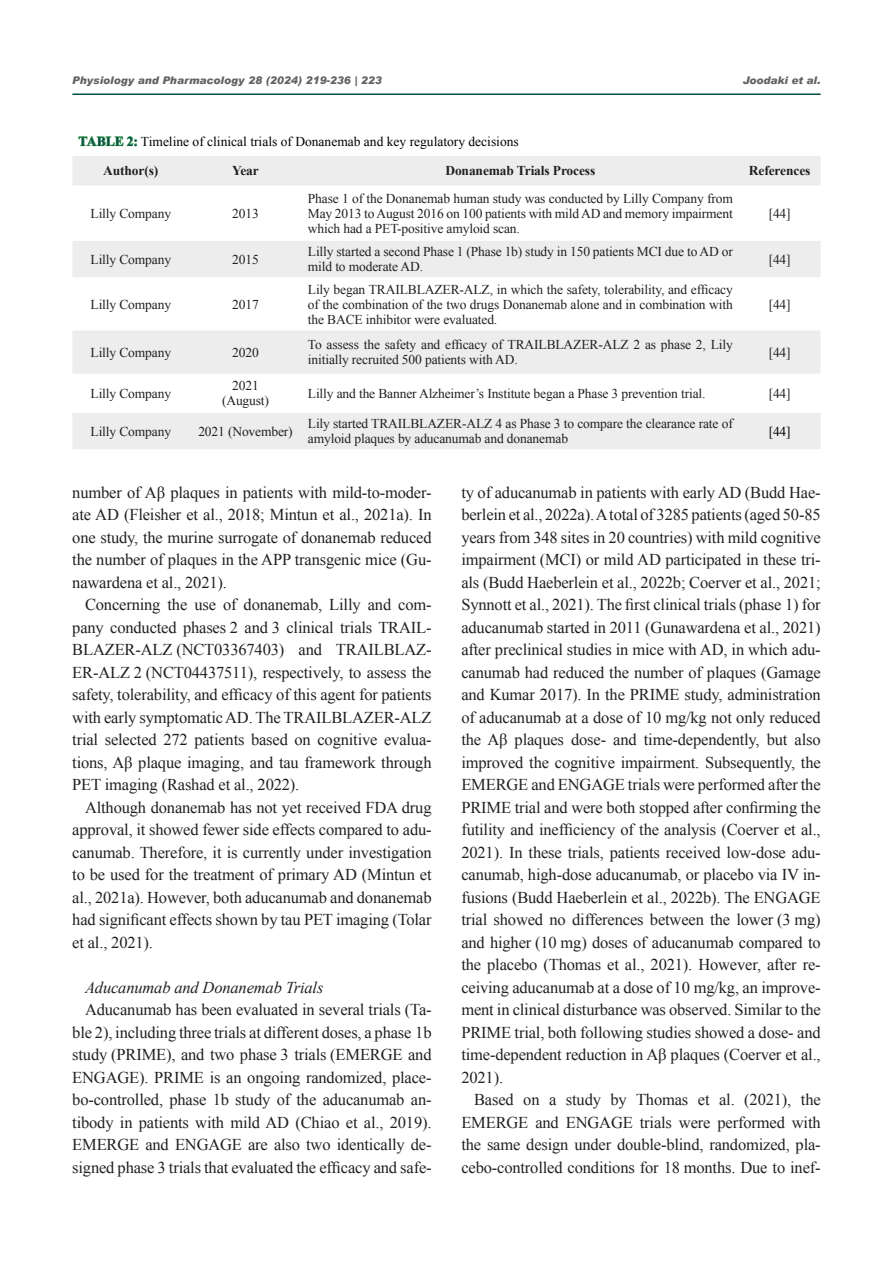
<style>
.page{position:relative;width:893px;height:1263px;background:#fff}
.page>*{position:absolute;margin:0;border:0;box-sizing:border-box;transform-origin:0 0}
.new_mant_style{font:16.5px/22.5px "Times New Roman";letter-spacing:-.01em;color:#231f20;text-align:justify}
.new_mant_style-2{font:italic 16.5px "Times New Roman";letter-spacing:-.01em;color:#231f20}
.Table{font:13.5px/15px "Times New Roman";letter-spacing:-.01em;color:#231f20}
.Table-2{font:13.5px "Times New Roman";color:#000}
.Table-3{font:700 13.5px "Times New Roman";letter-spacing:-.01em;color:#231f20}
.titr{font:italic 900 10.5px "Arial";color:#636366}
.s1{font-weight:700;color:#73bf80}
</style>
<div class="page">
<hr style="left:72px;top:94px;width:749px;height:1px;background:#034f41">
<svg style="left:72px;top:156px;width:748px;height:293px"></svg>
<p class="titr" style="left:72px;top:74px;width:311px">Physiology and Pharmacology 28 (2024) 219-236 | 223</p>
<p class="titr" style="left:743px;top:74px;width:79px">Joodaki et al.</p>
<p class="Table-2" style="left:78px;top:132px;width:442px"><span class="s1">TABLE 2:</span> Timeline of clinical trials of Donanemab and key regulatory decisions</p>
<p class="Table-3" style="left:103px;top:161px;width:57px">Author(s)</p>
<p class="Table-3" style="left:232px;top:161px;width:28px">Year</p>
<p class="Table-3" style="left:445px;top:161px;width:151px">Donanemab Trials Process</p>
<p class="Table-3" style="left:749px;top:161px;width:63px">References</p>
<p class="Table" style="left:91px;top:206px;width:82px">Lilly Company</p>
<p class="Table" style="left:232px;top:206px;width:28px">2013</p>
<p class="Table" style="left:308px;top:191px;width:426px;text-align:justify">Phase 1 of the Donanemab human study was conducted by Lilly Company from May 2013 to August 2016 on 100 patients with mild AD and memory impairment which had a PET-positive amyloid scan.</p>
<p class="Table" style="left:769px;top:206px;width:24px">[44]</p>
<p class="Table" style="left:91px;top:251px;width:82px">Lilly Company</p>
<p class="Table" style="left:232px;top:251px;width:28px">2015</p>
<p class="Table" style="left:308px;top:244px;width:426px">Lilly started a second Phase 1 (Phase 1b) study in 150 patients MCI due to AD or mild to moderate AD.</p>
<p class="Table" style="left:769px;top:251px;width:24px">[44]</p>
<p class="Table" style="left:91px;top:296px;width:82px">Lilly Company</p>
<p class="Table" style="left:232px;top:296px;width:28px">2017</p>
<p class="Table" style="left:308px;top:281px;width:426px;text-align:justify">Lily began TRAILBLAZER-ALZ, in which the safety, tolerability, and efficacy of the combination of the two drugs Donanemab alone and in combination with the BACE inhibitor were evaluated.</p>
<p class="Table" style="left:769px;top:296px;width:24px">[44]</p>
<p class="Table" style="left:91px;top:344px;width:82px">Lilly Company</p>
<p class="Table" style="left:232px;top:344px;width:28px">2020</p>
<p class="Table" style="left:308px;top:337px;width:426px">To assess the safety and efficacy of TRAILBLAZER-ALZ 2 as phase 2, Lily initially recruited 500 patients with AD.</p>
<p class="Table" style="left:769px;top:344px;width:24px">[44]</p>
<p class="Table" style="left:91px;top:386px;width:82px">Lilly Company</p>
<p class="Table" style="left:232px;top:378px;width:28px">2021</p>
<p class="Table" style="left:222px;top:393px;width:49px">(August)</p>
<p class="Table" style="left:308px;top:386px;width:399px">Lilly and the Banner Alzheimer’s Institute began a Phase 3 prevention trial.</p>
<p class="Table" style="left:769px;top:386px;width:24px">[44]</p>
<p class="Table" style="left:91px;top:423px;width:82px">Lilly Company</p>
<p class="Table" style="left:198px;top:423px;width:96px">2021 (November)</p>
<p class="Table" style="left:308px;top:416px;width:426px">Lily started TRAILBLAZER-ALZ 4 as Phase 3 to compare the clearance rate of amyloid plaques by aducanumab and donanemab</p>
<p class="Table-2" style="left:769px;top:422px;width:24px">[44]</p>
<p class="new_mant_style" style="left:72px;top:480px;width:361px">number of Aβ plaques in patients with mild-to-moder&shy;ate AD (Fleisher et al., 2018; Mintun et al., 2021a). In one study, the murine surrogate of donanemab reduced the number of plaques in the APP transgenic mice (Gu&shy;nawardena et al., 2021).</p>
<p class="new_mant_style" style="left:72px;top:593px;width:361px;text-indent:13px">Concerning the use of donanemab, Lilly and com&shy;pany conducted phases 2 and 3 clinical trials TRAIL-BLAZER-ALZ (NCT03367403) and TRAILBLAZ-ER-ALZ 2 (NCT04437511), respectively, to assess the safety, tolerability, and efficacy of this agent for patients with early symptomatic AD. The TRAILBLAZER-ALZ trial selected 272 patients based on cognitive evalua&shy;tions, Aβ plaque imaging, and tau framework through PET imaging (Rashad et al., 2022).</p>
<p class="new_mant_style" style="left:72px;top:795px;width:361px;text-indent:13px">Although donanemab has not yet received FDA drug approval, it showed fewer side effects compared to adu&shy;canumab. Therefore, it is currently under investigation to be used for the treatment of primary AD (Mintun et al., 2021a). However, both aducanumab and donanemab had significant effects shown by tau PET imaging (Tolar et al., 2021).</p>
<p class="new_mant_style-2" style="left:85px;top:976px;width:240px">Aducanumab and Donanemab Trials</p>
<p class="new_mant_style" style="left:72px;top:998px;width:361px;text-indent:13px">Aducanumab has been evaluated in several trials (Ta&shy;ble 2), including three trials at different doses, a phase 1b study (PRIME), and two phase 3 trials (EMERGE and ENGAGE). PRIME is an ongoing randomized, place&shy;bo-controlled, phase 1b study of the aducanumab an&shy;tibody in patients with mild AD (Chiao et al., 2019).<br>EMERGE and ENGAGE are also two identically de&shy;signed phase 3 trials that evaluated the efficacy and safe-</p>
<p class="new_mant_style" style="left:461px;top:480px;width:361px">ty of aducanumab in patients with early AD (Budd Hae&shy;berlein et al., 2022a). A total of 3285 patients (aged 50-85 years from 348 sites in 20 countries) with mild cognitive impairment (MCI) or mild AD participated in these tri&shy;als (Budd Haeberlein et al., 2022b; Coerver et al., 2021; Synnott et al., 2021). The first clinical trials (phase 1) for aducanumab started in 2011 (Gunawardena et al., 2021) after preclinical studies in mice with AD, in which adu&shy;canumab had reduced the number of plaques (Gamage and Kumar 2017). In the PRIME study, administration of aducanumab at a dose of 10 mg/kg not only reduced the Aβ plaques dose- and time-dependently, but also improved the cognitive impairment. Subsequently, the EMERGE and ENGAGE trials were performed after the PRIME trial and were both stopped after confirming the futility and inefficiency of the analysis (Coerver et al., 2021). In these trials, patients received low-dose adu&shy;canumab, high-dose aducanumab, or placebo via IV in&shy;fusions (Budd Haeberlein et al., 2022b). The ENGAGE trial showed no differences between the lower (3 mg) and higher (10 mg) doses of aducanumab compared to the placebo (Thomas et al., 2021). However, after re&shy;ceiving aducanumab at a dose of 10 mg/kg, an improve&shy;ment in clinical disturbance was observed. Similar to the PRIME trial, both following studies showed a dose- and time-dependent reduction in Aβ plaques (Coerver et al., 2021).</p>
<p class="new_mant_style" style="left:461px;top:1088px;width:361px;text-indent:13px">Based on a study by Thomas et al. (2021), the EMERGE and ENGAGE trials were performed with the same design under double-blind, randomized, pla&shy;cebo-controlled conditions for 18 months. Due to inef-</p>
</div>
